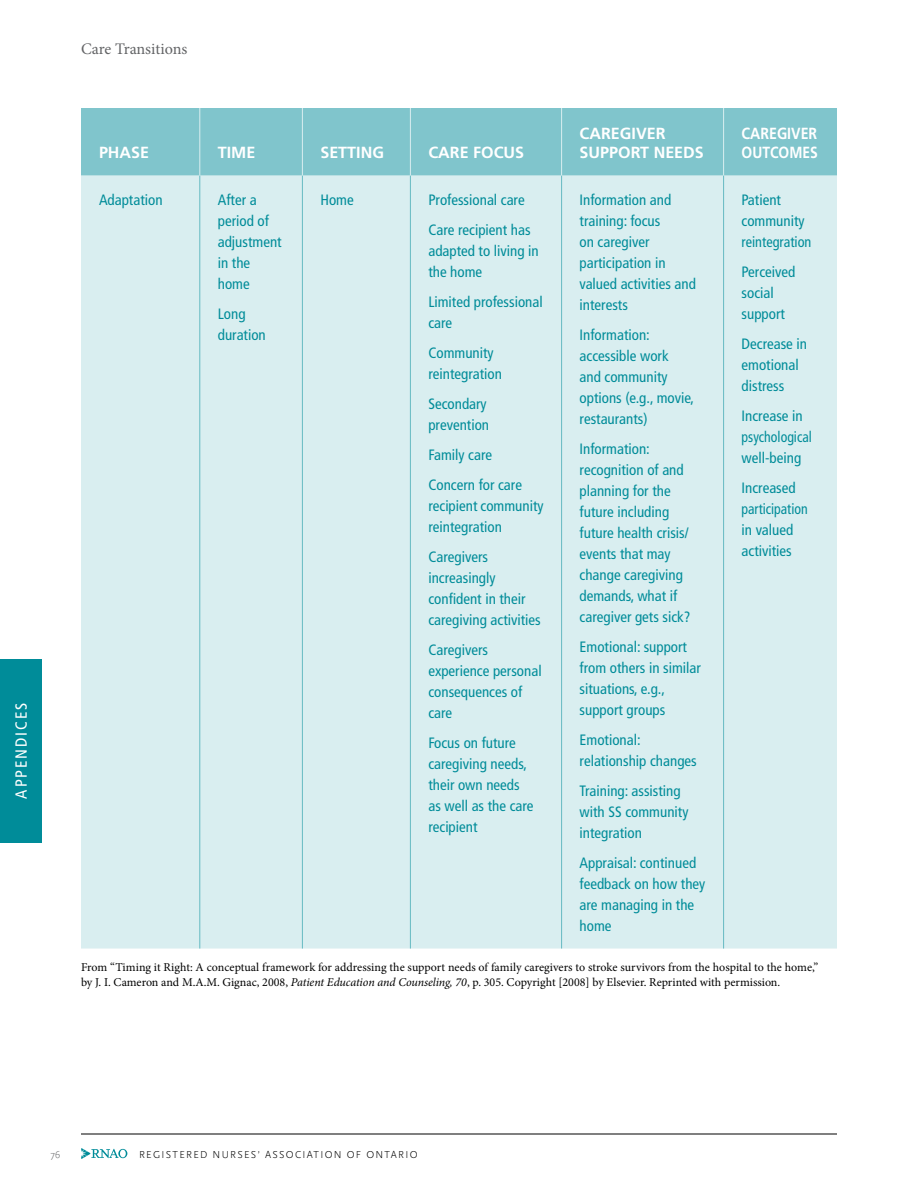
<style>
.page{position:relative;width:918px;height:1188px;background:#fff}
.page>*{position:absolute;margin:0;border:0;box-sizing:border-box;transform-origin:0 0}
.t1{font:700 16.2px/19px "Frutiger";color:#fff}
.t2{font:700 16.2px/19.2px "Frutiger";color:#fff;scale:.88 1}
.t3{font:16.2px "Minion Pro";letter-spacing:-.01em;color:#636466}
.t4{font:condensed 16.2px "Frutiger";letter-spacing:.12em;color:#fff}
.t5{font:condensed 15px/21px "Frutiger";color:#008c99}
.t6{font:12px/15px "Minion Pro";color:#000}
.t7{font:300 10.5px "Scala Sans OT";letter-spacing:.12em;color:#000}
.t8{font:300 10.5px "Scala Sans OT";color:#636466}
.s1{font-style:italic}
</style>
<div class="page">
<svg style="left:81px;top:1148px;width:46px;height:11px"></svg>
<div style="left:0;top:659px;width:42px;height:183px;background:#008c99"></div>
<hr style="left:81px;top:1134px;width:756px;height:1px;background:#000">
<div style="left:81px;top:108px;width:756px;height:68px;background:#80c5cc"></div>
<div style="left:81px;top:176px;width:756px;height:773px;background:#d9eef0"></div>
<hr style="left:199px;top:108px;width:1px;height:68px;background:#d9eef0">
<hr style="left:302px;top:108px;width:1px;height:68px;background:#d9eef0">
<hr style="left:410px;top:108px;width:1px;height:68px;background:#d9eef0">
<hr style="left:561px;top:108px;width:1px;height:68px;background:#d9eef0">
<hr style="left:723px;top:108px;width:1px;height:68px;background:#d9eef0">
<hr style="left:199px;top:176px;width:1px;height:773px;background:#66bac2">
<hr style="left:302px;top:176px;width:1px;height:773px;background:#66bac2">
<hr style="left:410px;top:176px;width:1px;height:773px;background:#66bac2">
<hr style="left:561px;top:176px;width:1px;height:773px;background:#66bac2">
<hr style="left:723px;top:176px;width:1px;height:773px;background:#66bac2">
<p class="t4" style="left:12px;top:799px;width:97px;rotate:-90deg">APPENDICES</p>
<p class="t3" style="left:81px;top:38px;width:108px">Care Transitions</p>
<p class="t1" style="left:99px;top:143px;width:52px">PHASE</p>
<p class="t1" style="left:218px;top:143px;width:39px">TIME</p>
<p class="t1" style="left:320px;top:143px;width:65px">SETTING</p>
<p class="t1" style="left:428px;top:143px;width:97px">CARE FOCUS</p>
<p class="t5" style="left:99px;top:189px;width:65px">Adaptation</p>
<p class="t5" style="left:218px;top:189px;width:65px">After a period of adjustment in the home</p>
<p class="t5" style="left:218px;top:303px;width:50px">Long duration</p>
<p class="t5" style="left:320px;top:189px;width:35px">Home</p>
<p class="t5" style="left:428px;top:184px;width:104px;line-height:30px">Professional care<br>Care recipient has</p>
<p class="t5" style="left:428px;top:240px;width:112px">adapted to living in the home</p>
<p class="t5" style="left:428px;top:291px;width:116px">Limited professional care</p>
<p class="t5" style="left:428px;top:342px;width:75px">Community reintegration</p>
<p class="t5" style="left:428px;top:393px;width:62px">Secondary prevention</p>
<p class="t5" style="left:428px;top:439px;width:95px;line-height:30px">Family care<br>Concern for care</p>
<p class="t5" style="left:428px;top:495px;width:117px">recipient community reintegration</p>
<p class="t5" style="left:428px;top:546px;width:114px">Caregivers increasingly confident in their caregiving activities</p>
<p class="t5" style="left:428px;top:639px;width:115px">Caregivers experience personal consequences of care</p>
<p class="t5" style="left:428px;top:732px;width:107px">Focus on future caregiving needs, their own needs as well as the care recipient</p>
<p class="t1" style="left:580px;top:123px;width:126px">CAREGIVER<br>SUPPORT NEEDS</p>
<p class="t2" style="left:742px;top:123px;width:88px">CAREGIVER<br>OUTCOMES</p>
<p class="t5" style="left:580px;top:189px;width:118px">Information and training: focus<br>on caregiver participation in valued activities and interests</p>
<p class="t5" style="left:580px;top:324px;width:116px">Information: accessible work<br>and community options (e.g., movie, restaurants)</p>
<p class="t5" style="left:580px;top:438px;width:113px">Information: recognition of and planning for the future including future health crisis/ events that may change caregiving demands, what if caregiver gets sick?</p>
<p class="t5" style="left:580px;top:636px;width:123px">Emotional: support from others in similar situations, e.g., support groups</p>
<p class="t5" style="left:580px;top:729px;width:119px">Emotional: relationship changes</p>
<p class="t5" style="left:580px;top:780px;width:110px">Training: assisting with SS community integration</p>
<p class="t5" style="left:580px;top:852px;width:127px">Appraisal: continued feedback on how they are managing in the home</p>
<p class="t5" style="left:742px;top:189px;width:71px">Patient community reintegration</p>
<p class="t5" style="left:742px;top:261px;width:55px">Perceived social support</p>
<p class="t5" style="left:742px;top:333px;width:67px">Decrease in emotional distress</p>
<p class="t5" style="left:742px;top:405px;width:72px">Increase in psychological well-being</p>
<p class="t5" style="left:742px;top:477px;width:68px">Increased participation in valued activities</p>
<p class="t6" style="left:81px;top:960px;width:739px">From “Timing it Right: A conceptual framework for addressing the support needs of family caregivers to stroke survivors from the hospital to the home,” by J. I. Cameron and M.A.M. Gignac, 2008, <span class="s1">Patient Education and Counseling, 70</span>, p. 305. Copyright [2008] by Elsevier. Reprinted with permission.</p>
<p class="t8" style="left:50px;top:1148px;width:11px">76</p>
<p class="t7" style="left:139px;top:1148px;width:280px">REGISTERED NURSES’ ASSOCIATION OF ONTARIO</p>
</div>
